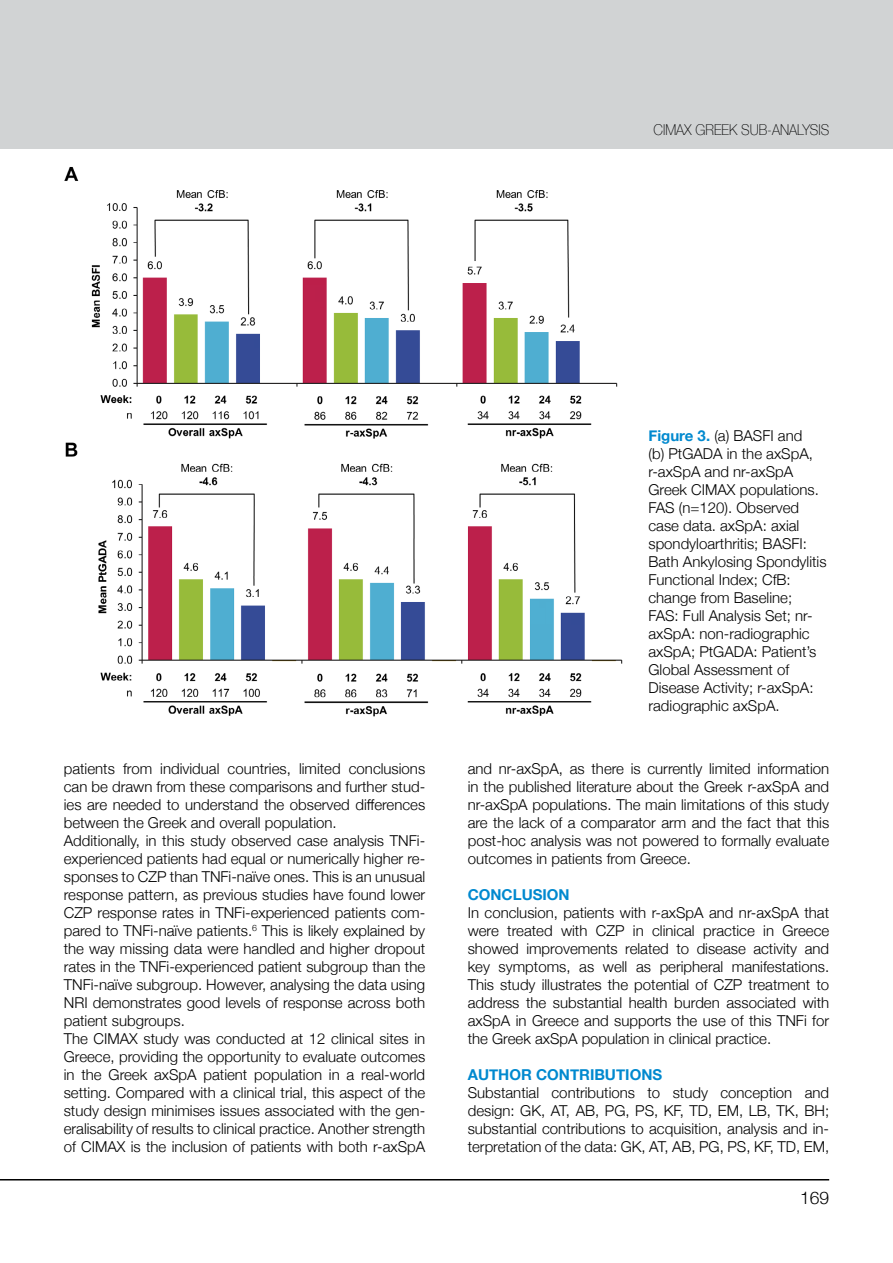
<style>
.page{position:relative;width:893px;height:1263px;background:#fff}
.page>*{position:absolute;margin:0;border:0;box-sizing:border-box;transform-origin:0 0}
.t1{font:300 17.4px "Helvetica Neue";color:#000}
.t2{font:300 15px/18px "Helvetica Neue";color:#000;text-align:justify}
.t3{font:700 15px "Helvetica Neue";color:#0089cf}
.t4{font:100 15px "Helvetica Neue";color:#000;scale:.9 1}
.s1{font-weight:700;color:#0089cf}
</style>
<div class="page">
<hr style="left:0;top:1179px;width:829px;height:1px;background:#000">
<div style="left:0;top:0;width:893px;height:149px;background:#d1d3d4"></div>
<img style="left:64px;top:167px;width:559px;height:550px">
<p class="t4" style="left:654px;top:119px;width:197px">CIMAX GREEK SUB-ANALYSIS</p>
<p class="t4" style="left:799px;top:119px;width:36px">TITLE</p>
<p class="t2" style="left:648px;top:425px;width:180px;text-align:left"><span class="s1">Figure 3.</span> (a) BASFI and<br>(b) PtGADA in the axSpA, r-axSpA and nr-axSpA<br>Greek CIMAX populations.<br>FAS (n=120). Observed case data. axSpA: axial spondyloarthritis; BASFI:<br>Bath Ankylosing Spondylitis<br>Functional Index; CfB: change from Baseline;<br>FAS: Full Analysis Set; nr&shy;axSpA: non-radiographic axSpA; PtGADA: Patient’s<br>Global Assessment of<br>Disease Activity; r-axSpA: radiographic axSpA.</p>
<p class="t2" style="left:64px;top:759px;width:363px;text-align:left">patients from individual countries, limited conclusions can be drawn from these comparisons and further stud&shy;ies are needed to understand the observed differences between the Greek and overall population.<br>Additionally, in this study observed case analysis TNFi&shy;experienced patients had equal or numerically higher re&shy;sponses to CZP than TNFi-naïve ones. This is an unusual response pattern, as previous studies have found lower CZP response rates in TNFi-experienced patients com&shy;pared to TNFi-naïve patients.<sup>6</sup> This is likely explained by the way missing data were handled and higher dropout rates in the TNFi-experienced patient subgroup than the TNFi-naïve subgroup. However, analysing the data using NRI demonstrates good levels of response across both patient subgroups.<br>The CIMAX study was conducted at 12 clinical sites in Greece, providing the opportunity to evaluate outcomes in the Greek axSpA patient population in a real-world setting. Compared with a clinical trial, this aspect of the study design minimises issues associated with the gen&shy;eralisability of results to clinical practice. Another strength of CIMAX is the inclusion of patients with both r-axSpA</p>
<p class="t2" style="left:468px;top:759px;width:363px">and nr-axSpA, as there is currently limited information in the published literature about the Greek r-axSpA and nr-axSpA populations. The main limitations of this study are the lack of a comparator arm and the fact that this post-hoc analysis was not powered to formally evaluate outcomes in patients from Greece.</p>
<p class="t3" style="left:468px;top:883px;width:103px">CONCLUSION</p>
<p class="t2" style="left:468px;top:903px;width:363px">In conclusion, patients with r-axSpA and nr-axSpA that were treated with CZP in clinical practice in Greece showed improvements related to disease activity and key symptoms, as well as peripheral manifestations.<br>This study illustrates the potential of CZP treatment to address the substantial health burden associated with axSpA in Greece and supports the use of this TNFi for the Greek axSpA population in clinical practice.</p>
<p class="t3" style="left:468px;top:1063px;width:196px">AUTHOR CONTRIBUTIONS</p>
<p class="t2" style="left:468px;top:1083px;width:363px">Substantial contributions to study conception and design: GK, AT, AB, PG, PS, KF, TD, EM, LB, TK, BH; substantial contributions to acquisition, analysis and in&shy;terpretation of the data: GK, AT, AB, PG, PS, KF, TD, EM,</p>
<p class="t1" style="left:800px;top:1184px;width:31px">169</p>
</div>
